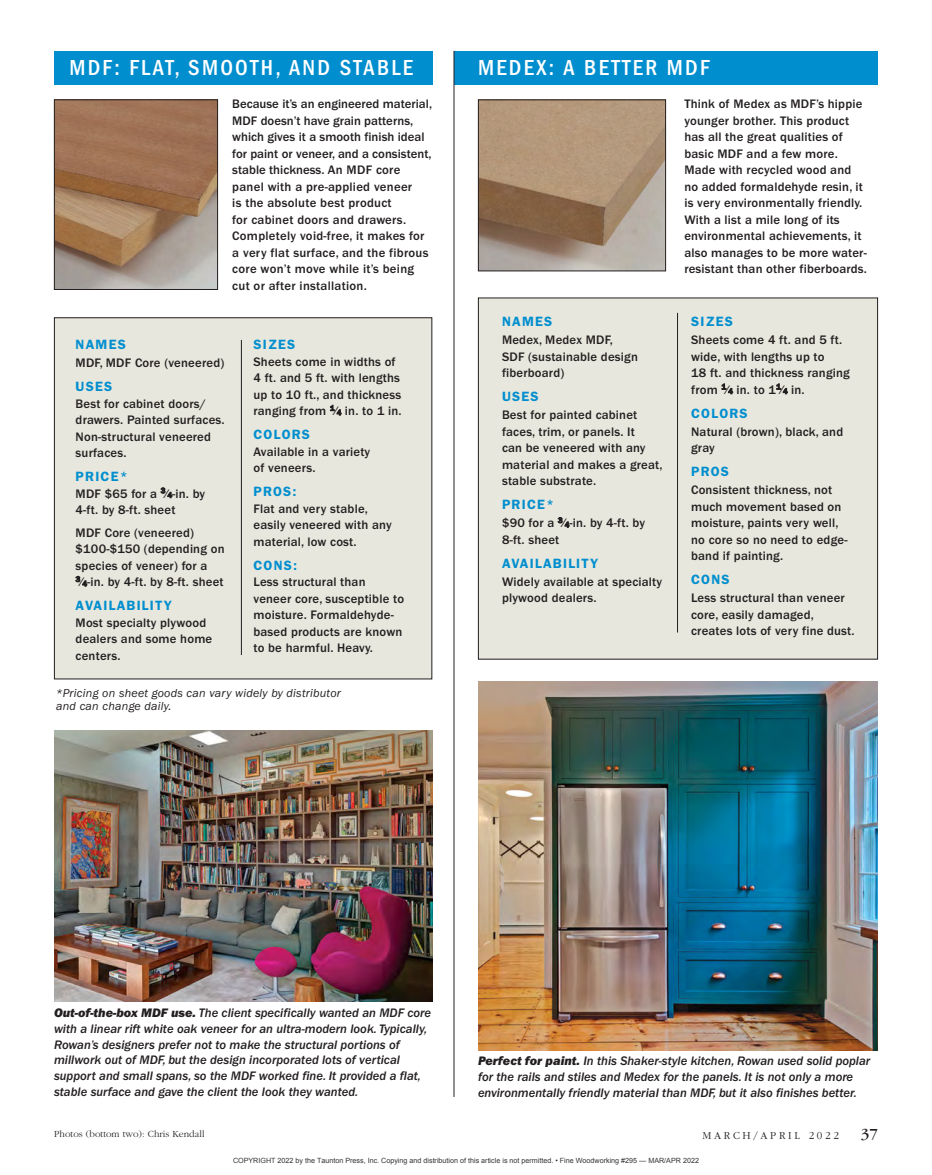
<style>
.page{position:relative;width:932px;height:1175px;background:#fff}
.page>*{position:absolute;margin:0;border:0;box-sizing:border-box;transform-origin:0 0}
.t1{font:500 condensed 22.5px "ITC Franklin Gothic Std";letter-spacing:.1em;color:#fff}
.t2{font:16.05px "ITC Garamond Std";color:#231f20}
.t3{font:600 13.5px "ITC Franklin Gothic Std";letter-spacing:.09em;color:#008ecf}
.t4{font:500 12.75px/16.5px "ITC Franklin Gothic Std";letter-spacing:.015em;color:#231f20}
.t5{font:12.75px/15.8px "ITC Franklin Gothic Std Med It";color:#231f20}
.t6{font:italic 12px/13.5px "ITC Franklin Gothic Std";letter-spacing:.02em;color:#231f20}
.t7{font:300 11.1px "ITC Garamond Std";letter-spacing:.24em;color:#231f20}
.t8{font:300 9.75px "ITC Garamond Std";letter-spacing:.005em;color:#231f20}
.t9{font:7.2px "Arial";color:rgb(0 0 0/.8)}
.s1{font-size:8.1px}
.s2{font-family:"ITC Franklin Gothic Std Hvy It"}
</style>
<div class="page">
<div style="left:54px;top:51px;width:378px;height:33px;background:#008ecf"></div>
<div style="left:453px;top:51px;width:424px;height:33px;background:#008ecf"></div>
<div style="left:54px;top:318px;width:378px;height:361px;background:#e7e7dd"></div>
<div style="left:54px;top:317px;width:378px;height:362px;border:1px solid #231f20"></div>
<svg style="left:161px;top:487px;width:11px;height:11px"></svg>
<svg style="left:76px;top:576px;width:11px;height:10px"></svg>
<svg style="left:330px;top:405px;width:11px;height:10px"></svg>
<img style="left:54px;top:730px;width:378px;height:271px">
<img style="left:56px;top:101px;width:160px;height:187px">
<div style="left:54px;top:99px;width:164px;height:191px;border:1px solid #231f20"></div>
<div style="left:478px;top:298px;width:399px;height:361px;background:#e7e7dd"></div>
<div style="left:478px;top:297px;width:400px;height:362px;border:1px solid #231f20"></div>
<img style="left:480px;top:101px;width:184px;height:168px">
<div style="left:478px;top:99px;width:188px;height:172px;border:1px solid #231f20"></div>
<svg style="left:558px;top:517px;width:11px;height:10px"></svg>
<svg style="left:721px;top:384px;width:11px;height:10px"></svg>
<svg style="left:776px;top:384px;width:11px;height:10px"></svg>
<hr style="left:453px;top:51px;width:1px;height:1045px;background:#231f20">
<img style="left:478px;top:681px;width:400px;height:369px">
<hr style="left:241px;top:340px;width:1px;height:315px;background:#231f20">
<hr style="left:677px;top:313px;width:1px;height:319px;background:#231f20">
<p class="t1" style="left:69px;top:55px;width:345px">MDF: FLAT, SMOOTH, AND STABLE</p>
<p class="t4" style="left:232px;top:96px;width:201px">Because it’s an engineered material,<br>MDF doesn’t have grain patterns, which gives it a smooth finish ideal for paint or veneer, and a consistent, stable thickness. An MDF core panel with a pre-applied veneer<br>is the absolute best product<br>for cabinet doors and drawers.<br>Completely void-free, it makes for a very flat surface, and the fibrous core won’t move while it’s being cut or after installation.</p>
<p class="t3" style="left:76px;top:336px;width:52px">NAMES</p>
<p class="t4" style="left:76px;top:355px;width:150px">MDF, MDF Core (veneered)</p>
<p class="t3" style="left:76px;top:378px;width:38px">USES</p>
<p class="t4" style="left:76px;top:395px;width:150px">Best for cabinet doors/ drawers. Painted surfaces.<br>Non-structural veneered surfaces.</p>
<p class="t3" style="left:76px;top:468px;width:54px">PRICE*</p>
<p class="t4" style="left:76px;top:485px;width:131px">MDF $65 for a <sup>3</sup>⁄<span class="s1">4</span>-in. by<br>4-ft. by 8-ft. sheet</p>
<p class="t4" style="left:76px;top:524px;width:150px">MDF Core (veneered) $100-$150 (depending on species of veneer) for a<br><sup>3</sup>⁄<span class="s1">4</span>-in. by 4-ft. by 8-ft. sheet</p>
<p class="t3" style="left:76px;top:597px;width:98px">AVAILABILITY</p>
<p class="t4" style="left:76px;top:614px;width:138px">Most specialty plywood dealers and some home centers.</p>
<p class="t3" style="left:253px;top:336px;width:43px">SIZES</p>
<p class="t4" style="left:253px;top:353px;width:150px">Sheets come in widths of<br>4 ft. and 5 ft. with lengths up to 10 ft., and thickness ranging from <sup>1</sup>⁄<span class="s1">4</span> in. to 1 in.</p>
<p class="t3" style="left:253px;top:426px;width:58px">COLORS</p>
<p class="t4" style="left:253px;top:443px;width:118px">Available in a variety of veneers.</p>
<p class="t3" style="left:253px;top:483px;width:45px">PROS:</p>
<p class="t4" style="left:253px;top:500px;width:140px">Flat and very stable, easily veneered with any material, low cost.</p>
<p class="t3" style="left:253px;top:557px;width:45px">CONS:</p>
<p class="t4" style="left:253px;top:574px;width:152px">Less structural than veneer core, susceptible to moisture. Formaldehyde&shy;based products are known to be harmful. Heavy.</p>
<p class="t6" style="left:56px;top:686px;width:286px">*Pricing on sheet goods can vary widely by distributor and can change daily.</p>
<p class="t1" style="left:478px;top:55px;width:233px">MEDEX: A BETTER MDF</p>
<p class="t3" style="left:502px;top:314px;width:52px">NAMES</p>
<p class="t4" style="left:502px;top:332px;width:137px">Medex, Medex MDF,<br>SDF (sustainable design fiberboard)</p>
<p class="t3" style="left:502px;top:389px;width:38px">USES</p>
<p class="t4" style="left:502px;top:407px;width:162px">Best for painted cabinet faces, trim, or panels. It<br>can be veneered with any material and makes a great, stable substrate.</p>
<p class="t3" style="left:502px;top:497px;width:54px">PRICE*</p>
<p class="t4" style="left:502px;top:515px;width:144px">$90 for a <sup>3</sup>⁄<span class="s1">4</span>-in. by 4-ft. by<br>8-ft. sheet</p>
<p class="t3" style="left:502px;top:555px;width:98px">AVAILABILITY</p>
<p class="t4" style="left:502px;top:573px;width:162px">Widely available at specialty plywood dealers.</p>
<p class="t4" style="left:684px;top:96px;width:184px">Think of Medex as MDF’s hippie younger brother. This product has all the great qualities of basic MDF and a few more.<br>Made with recycled wood and no added formaldehyde resin, it is very environmentally friendly.<br>With a list a mile long of its environmental achievements, it also manages to be more water&shy;resistant than other fiberboards.</p>
<p class="t3" style="left:691px;top:314px;width:43px">SIZES</p>
<p class="t4" style="left:691px;top:332px;width:160px">Sheets come 4 ft. and 5 ft. wide, with lengths up to<br>18 ft. and thickness ranging from <sup>1</sup>⁄<span class="s1">4</span> in. to 1<sup>1</sup>⁄<span class="s1">4</span> in.</p>
<p class="t3" style="left:691px;top:405px;width:58px">COLORS</p>
<p class="t4" style="left:691px;top:423px;width:154px">Natural (brown), black, and gray</p>
<p class="t3" style="left:691px;top:464px;width:39px">PROS</p>
<p class="t4" style="left:691px;top:482px;width:158px">Consistent thickness, not much movement based on moisture, paints very well, no core so no need to edge&shy;band if painting.</p>
<p class="t3" style="left:691px;top:572px;width:40px">CONS</p>
<p class="t4" style="left:691px;top:590px;width:165px">Less structural than veneer core, easily damaged, creates lots of very fine dust.</p>
<p class="t5" style="left:54px;top:1005px;width:378px"><span class="s2">Out-of-the-box MDF use.</span> The client specifically wanted an MDF core with a linear rift white oak veneer for an ultra-modern look. Typically, Rowan’s designers prefer not to make the structural portions of millwork out of MDF, but the design incorporated lots of vertical support and small spans, so the MDF worked fine. It provided a flat, stable surface and gave the client the look they wanted.</p>
<p class="t5" style="left:478px;top:1053px;width:394px"><span class="s2">Perfect for paint.</span> In this Shaker-style kitchen, Rowan used solid poplar for the rails and stiles and Medex for the panels. It is not only a more environmentally friendly material than MDF, but it also finishes better.</p>
<p class="t8" style="left:54px;top:1129px;width:152px">Photos (bottom two): Chris Kendall</p>
<p class="t7" style="left:702px;top:1129px;width:138px">MARCH/APRIL 2022</p>
<p class="t2" style="left:860px;top:1124px;width:19px">37</p>
<p class="t9" style="left:233px;top:1155px;width:467px">COPYRIGHT 2022 by the Taunton Press, Inc. Copying and distribution of this article is not permitted. • Fine Woodworking #295 — MAR/APR 2022</p>
</div>
